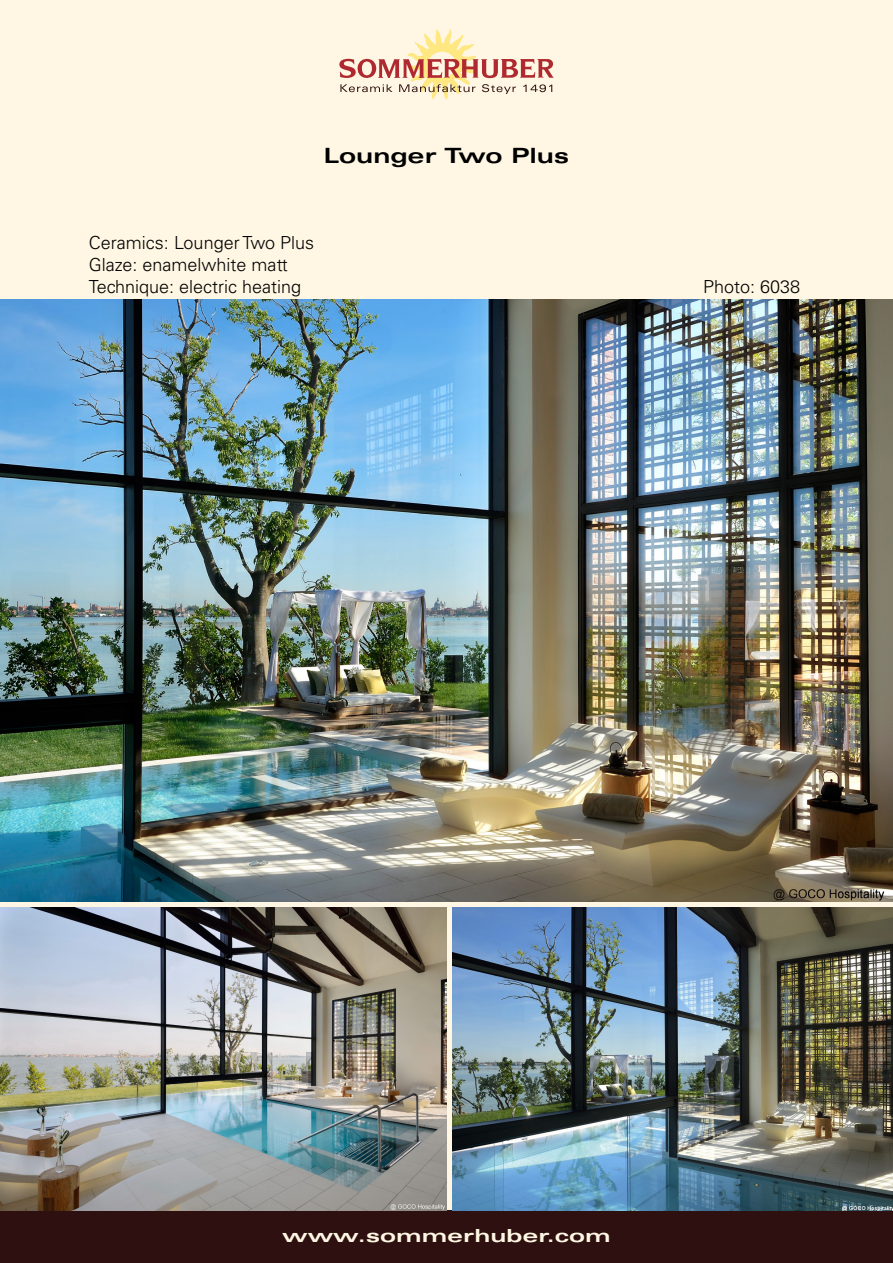
<style>
.page{position:relative;width:893px;height:1263px;background:#fff7e3}
.page>*{position:absolute;margin:0;border:0;box-sizing:border-box;transform-origin:0 0}
.t1{font:700 expanded 21px "Univers LT";color:#000;scale:1.1 1}
.t2{font:300 18px/21.6px "Univers LT";color:#000}
.t3{font:700 expanded 18px "Univers LT";color:#fff7e3;scale:1.2 1}
</style>
<div class="page">
<svg style="left:339px;top:29px;width:215px;height:70px"></svg>
<img style="left:0;top:300px;width:893px;height:601px">
<div style="left:0;top:1211px;width:893px;height:52px;background:#2f1010"></div>
<img style="left:0;top:908px;width:446px;height:303px">
<img style="left:453px;top:908px;width:440px;height:303px">
<p class="t1" style="left:324px;top:144px;width:225px">Lounger Two Plus</p>
<p class="t2" style="left:89px;top:232px;width:227px">Ceramics: Lounger Two Plus<br>Glaze: enamelwhite matt<br>Technique: electric heating</p>
<p class="t2" style="left:703px;top:275px;width:99px">Photo: 6038</p>
<p class="t3" style="left:282px;top:1225px;width:275px">www.sommerhuber.com</p>
</div>
